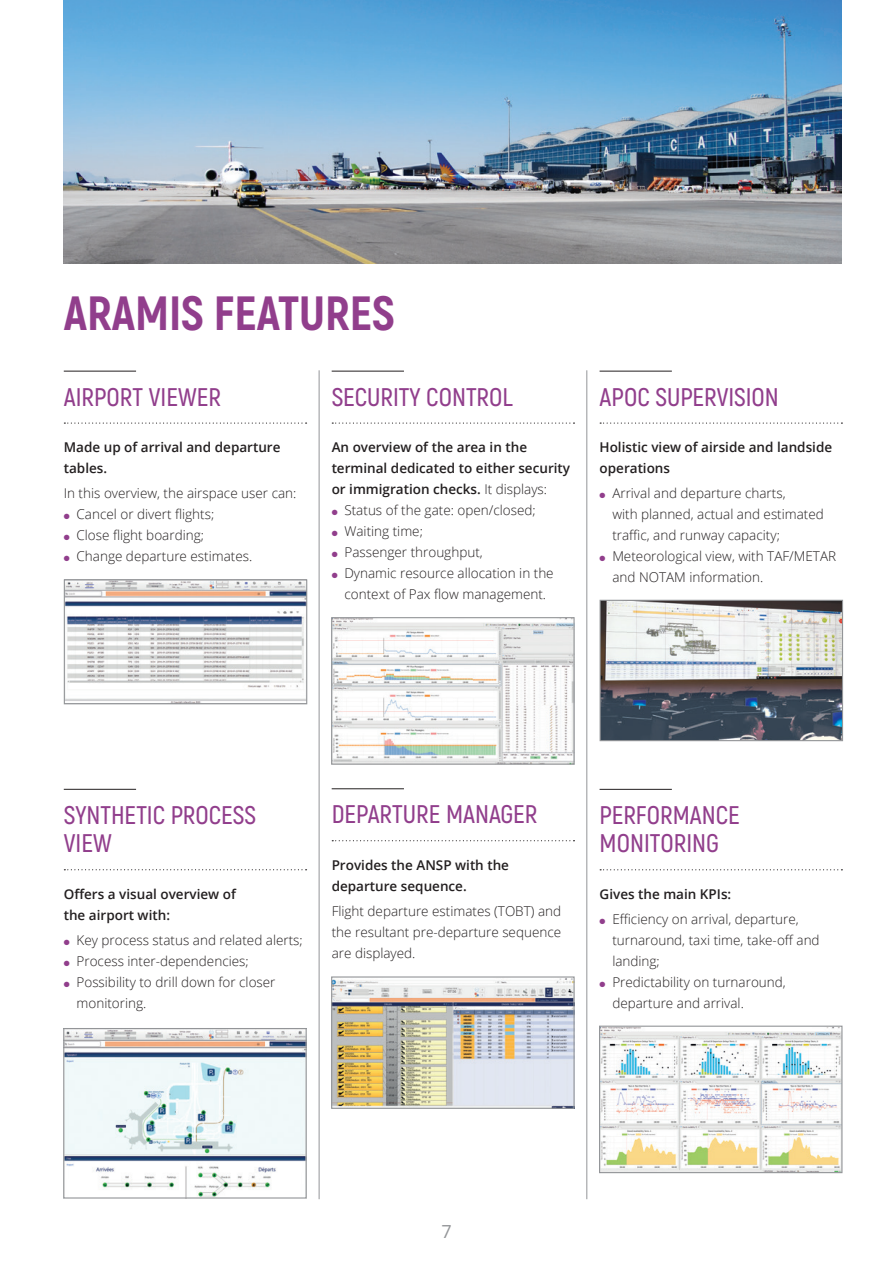
<style>
.page{position:relative;width:893px;height:1263px;background:#fff}
.page>*{position:absolute;margin:0;border:0;box-sizing:border-box;transform-origin:0 0}
.t1{font:800 48px "Akrobat";color:#913e8c}
.t2{font:600 25.5px/28.5px "Akrobat";color:#913e8c}
.t3{font:18px "Open Sans";color:#939598}
.t4{font:300 13.5px/21px "Open Sans";color:#231f20}
.t5{font:600 13.5px/21px "Open Sans";color:#231f20}
.s1{color:#913e8c}
.s2{font-weight:300}
</style>
<div class="page">
<hr style="left:64px;top:371px;width:72px;height:1px;background:#231f20">
<svg style="left:64px;top:422px;width:243px;height:2px"></svg>
<hr style="left:64px;top:789px;width:72px;height:1px;background:#231f20">
<svg style="left:64px;top:869px;width:243px;height:1px"></svg>
<hr style="left:600px;top:789px;width:72px;height:1px;background:#231f20">
<svg style="left:600px;top:869px;width:242px;height:1px"></svg>
<hr style="left:600px;top:371px;width:72px;height:1px;background:#231f20">
<svg style="left:600px;top:422px;width:242px;height:2px"></svg>
<hr style="left:332px;top:371px;width:72px;height:1px;background:#231f20">
<svg style="left:332px;top:422px;width:242px;height:2px"></svg>
<hr style="left:332px;top:788px;width:72px;height:1px;background:#231f20">
<svg style="left:332px;top:840px;width:242px;height:1px"></svg>
<hr style="left:319px;top:370px;width:1px;height:829px;background:#939598">
<hr style="left:586px;top:370px;width:1px;height:829px;background:#939598">
<img style="left:602px;top:602px;width:239px;height:137px">
<div style="left:600px;top:600px;width:243px;height:141px;border:1px solid #939598"></div>
<img style="left:66px;top:581px;width:239px;height:121px">
<div style="left:64px;top:579px;width:243px;height:125px;border:1px solid #939598"></div>
<img style="left:65px;top:1030px;width:240px;height:166px">
<div style="left:63px;top:1028px;width:244px;height:170px;border:1px solid #939598"></div>
<img style="left:333px;top:619px;width:240px;height:144px">
<div style="left:331px;top:617px;width:244px;height:148px;border:1px solid #939598"></div>
<img style="left:333px;top:978px;width:240px;height:129px">
<div style="left:331px;top:976px;width:244px;height:133px;border:1px solid #939598"></div>
<img style="left:601px;top:1027px;width:239px;height:144px">
<div style="left:599px;top:1025px;width:243px;height:148px;border:1px solid #939598"></div>
<img style="left:64px;top:0;width:778px;height:264px">
<h1 class="t1" style="left:64px;top:282px;width:333px">ARAMIS FEATURES</h1>
<h2 class="t2" style="left:64px;top:382px;width:159px">AIRPORT VIEWER</h2>
<p class="t5" style="left:64px;top:436px;width:218px">Made up of arrival and departure tables.</p>
<p class="t4" style="left:64px;top:482px;width:234px">In this overview, the airspace user can:</p>
<p class="t4" style="left:64px;top:503px;width:152px"><span class="s1">●</span> Cancel or divert flights;</p>
<p class="t4" style="left:64px;top:524px;width:142px"><span class="s1">●</span> Close flight boarding;</p>
<p class="t4" style="left:64px;top:545px;width:190px"><span class="s1">●</span> Change departure estimates.</p>
<h2 class="t2" style="left:332px;top:382px;width:183px">SECURITY CONTROL</h2>
<p class="t5" style="left:332px;top:436px;width:240px">An overview of the area in the terminal dedicated to either security or immigration checks. <span class="s2">It displays:</span></p>
<p class="t4" style="left:332px;top:499px;width:206px"><span class="s1">●</span> Status of the gate: open/closed;</p>
<p class="t4" style="left:332px;top:520px;width:93px"><span class="s1">●</span> Waiting time;</p>
<p class="t4" style="left:332px;top:541px;width:153px"><span class="s1">●</span> Passenger throughput,</p>
<p class="t4" style="left:332px;top:562px;width:224px;text-align:center"><span class="s1">●</span> Dynamic resource allocation in the context of Pax flow management.</p>
<h2 class="t2" style="left:600px;top:382px;width:181px">APOC SUPERVISION</h2>
<p class="t5" style="left:600px;top:436px;width:234px">Holistic view of airside and landside operations</p>
<p class="t4" style="left:612px;top:482px;width:213px;text-indent:-13px"><span class="s1">●</span> Arrival and departure charts,<br>with planned, actual and estimated traffic, and runway capacity;</p>
<p class="t4" style="left:612px;top:545px;width:225px;text-indent:-13px"><span class="s1">●</span> Meteorological view, with TAF/METAR and NOTAM information.</p>
<h2 class="t2" style="left:64px;top:800px;width:194px">SYNTHETIC PROCESS<br>VIEW</h2>
<p class="t5" style="left:64px;top:883px;width:174px">Offers a visual overview of the airport with:</p>
<p class="t4" style="left:64px;top:929px;width:240px"><span class="s1">●</span> Key process status and related alerts;</p>
<p class="t4" style="left:64px;top:950px;width:186px"><span class="s1">●</span> Process inter-dependencies;</p>
<p class="t4" style="left:77px;top:971px;width:200px;text-indent:-13px"><span class="s1">●</span> Possibility to drill down for closer monitoring.</p>
<h2 class="t2" style="left:332px;top:800px;width:207px">DEPARTURE MANAGER</h2>
<p class="t5" style="left:332px;top:854px;width:179px">Provides the ANSP with the departure sequence.</p>
<p class="t4" style="left:332px;top:900px;width:231px;text-align:justify">Flight departure estimates (TOBT) and the resultant pre-departure sequence are displayed.</p>
<h2 class="t2" style="left:600px;top:800px;width:142px">PERFORMANCE<br>MONITORING</h2>
<p class="t5" style="left:600px;top:883px;width:133px">Gives the main KPIs:</p>
<p class="t4" style="left:612px;top:908px;width:209px;text-indent:-13px"><span class="s1">●</span> Efficiency on arrival, departure, turnaround, taxi time, take-off and landing;</p>
<p class="t4" style="left:612px;top:971px;width:175px;text-indent:-13px"><span class="s1">●</span> Predictability on turnaround, departure and arrival.</p>
<h3 class="t3" style="left:441px;top:1219px;width:12px">7</h3>
</div>
